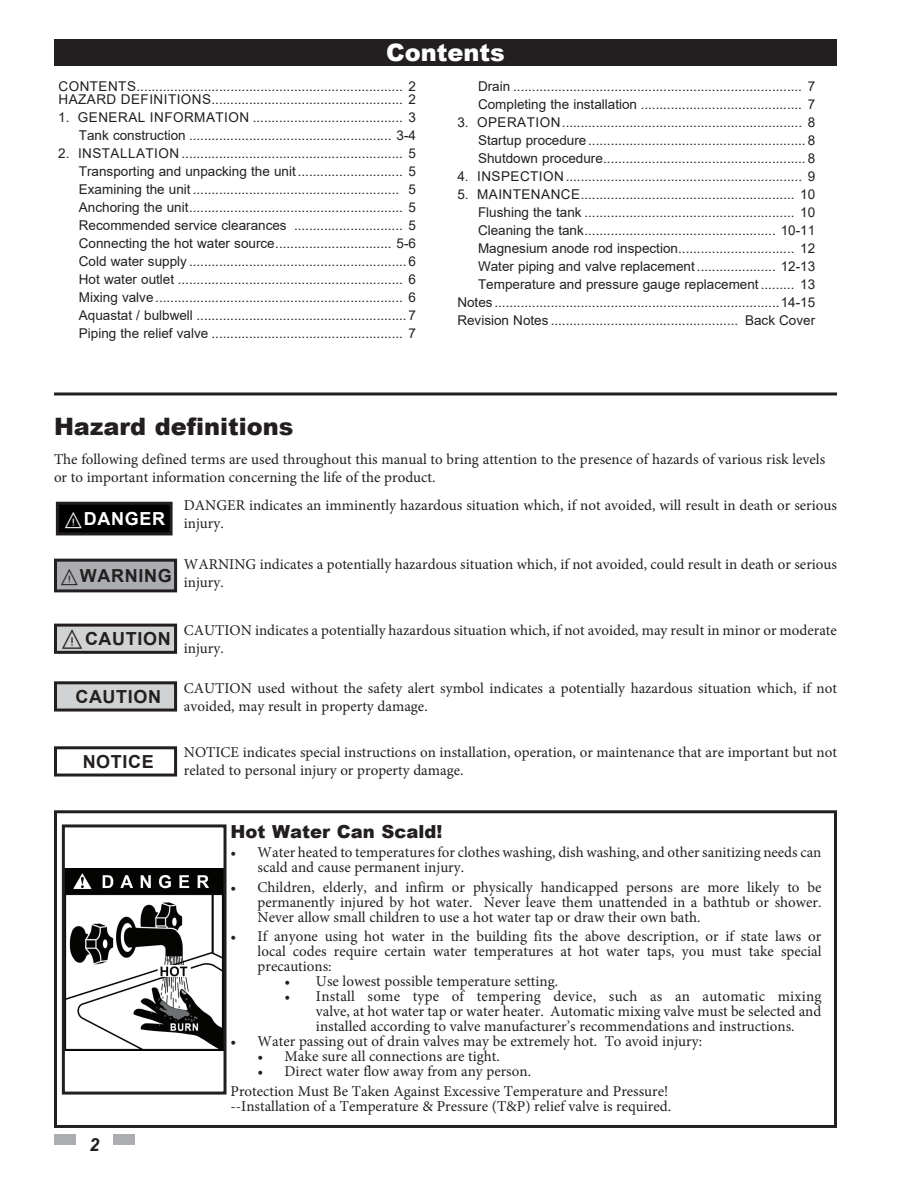
<style>
.page{position:relative;width:918px;height:1188px;background:#fff}
.page>*{position:absolute;margin:0;border:0;box-sizing:border-box;transform-origin:0 0}
.t1{font:900 24px "Arial";color:#231f20}
.t2{font:900 24px "Arial";color:#fff}
.t3{font:700 18px "Arial";letter-spacing:.035em;color:#231f20}
.t4{font:900 18px "Arial";color:#231f20}
.t5{font:700 18px "Arial";letter-spacing:.035em;color:#fff}
.t6{font:italic 700 18px "Arial";color:#231f20}
.t7{font:15px/15px "Minion Pro";color:#231f20}
.t8{font:13.5px "Arial";color:#231f20}
.t9{font:13.5px "Arial";letter-spacing:.035em;color:#231f20}
</style>
<div class="page">
<div style="left:113px;top:1134px;width:22px;height:10px;background:#acadb1"></div>
<div style="left:54px;top:1134px;width:22px;height:10px;background:#acadb1"></div>
<div style="left:56px;top:625px;width:120px;height:27px;background:#d1d2d4"></div>
<div style="left:54px;top:624px;width:123px;height:30px;border:3px solid #231f20"></div>
<div style="left:56px;top:683px;width:120px;height:27px;background:#d1d2d4"></div>
<div style="left:54px;top:681px;width:123px;height:31px;border:3px solid #231f20"></div>
<div style="left:54px;top:746px;width:123px;height:31px;border:3px solid #231f20"></div>
<div style="left:54px;top:39px;width:783px;height:26px;background:#231f20"></div>
<hr style="left:54px;top:392px;width:783px;height:3px;background:#231f20">
<div style="left:54px;top:810px;width:783px;height:318px;border:3px solid #231f20"></div>
<img style="left:66px;top:869px;width:157px;height:181px">
<div style="left:62px;top:824px;width:165px;height:271px;border:3px solid #231f20"></div>
<div style="left:56px;top:560px;width:120px;height:31px;background:#acadb1"></div>
<div style="left:54px;top:559px;width:123px;height:33px;border:3px solid #231f20"></div>
<div style="left:57px;top:503px;width:114px;height:31px;background:#000"></div>
<div style="left:56px;top:502px;width:117px;height:33px;border:3px solid #231f20"></div>
<p class="t2" style="left:386px;top:35px;width:120px">Contents</p>
<p class="t9" style="left:58px;top:77px;width:359px">CONTENTS....................................................................... 2</p>
<p class="t9" style="left:58px;top:90px;width:359px">HAZARD DEFINITIONS................................................... 2</p>
<p class="t9" style="left:58px;top:108px;width:359px">1. GENERAL INFORMATION ........................................ 3</p>
<p class="t8" style="left:79px;top:126px;width:339px">Tank construction ...................................................... 3-4</p>
<p class="t9" style="left:58px;top:144px;width:359px">2. INSTALLATION ........................................................... 5</p>
<p class="t8" style="left:79px;top:162px;width:339px">Transporting and unpacking the unit ............................ 5</p>
<p class="t8" style="left:79px;top:180px;width:339px">Examining the unit ....................................................... 5</p>
<p class="t8" style="left:79px;top:198px;width:339px">Anchoring the unit......................................................... 5</p>
<p class="t8" style="left:79px;top:216px;width:339px">Recommended service clearances ............................. 5</p>
<p class="t8" style="left:79px;top:234px;width:339px">Connecting the hot water source............................... 5-6</p>
<p class="t8" style="left:79px;top:252px;width:339px">Cold water supply ..........................................................6</p>
<p class="t8" style="left:79px;top:270px;width:339px">Hot water outlet ............................................................ 6</p>
<p class="t8" style="left:79px;top:288px;width:339px">Mixing valve.................................................................. 6</p>
<p class="t8" style="left:79px;top:306px;width:339px">Aquastat / bulbwell ........................................................ 7</p>
<p class="t8" style="left:79px;top:324px;width:339px">Piping the relief valve ................................................... 7</p>
<p class="t8" style="left:478px;top:77px;width:339px">Drain ............................................................................. 7</p>
<p class="t8" style="left:478px;top:95px;width:339px">Completing the installation ........................................... 7</p>
<p class="t9" style="left:457px;top:113px;width:359px">3. OPERATION................................................................ 8</p>
<p class="t8" style="left:478px;top:131px;width:339px">Startup procedure.......................................................... 8</p>
<p class="t8" style="left:478px;top:149px;width:339px">Shutdown procedure...................................................... 8</p>
<p class="t9" style="left:457px;top:167px;width:359px">4. INSPECTION............................................................... 9</p>
<p class="t9" style="left:457px;top:185px;width:359px">5. MAINTENANCE......................................................... 10</p>
<p class="t8" style="left:478px;top:203px;width:339px">Flushing the tank ........................................................ 10</p>
<p class="t8" style="left:478px;top:221px;width:339px">Cleaning the tank................................................... 10-11</p>
<p class="t8" style="left:478px;top:239px;width:339px">Magnesium anode rod inspection............................... 12</p>
<p class="t8" style="left:478px;top:257px;width:339px">Water piping and valve replacement ..................... 12-13</p>
<p class="t8" style="left:478px;top:275px;width:339px">Temperature and pressure gauge replacement ......... 13</p>
<p class="t8" style="left:457px;top:293px;width:359px">Notes ............................................................................14-15</p>
<p class="t8" style="left:457px;top:311px;width:359px">Revision Notes .................................................. Back Cover</p>
<p class="t1" style="left:54px;top:409px;width:241px">Hazard definitions</p>
<p class="t7" style="left:54px;top:450px;width:773px;line-height:18px">The following defined terms are used throughout this manual to bring attention to the presence of hazards of various risk levels or to important information concerning the life of the product.</p>
<p class="t5" style="left:63px;top:506px;width:104px">⚠DANGER</p>
<p class="t3" style="left:59px;top:563px;width:114px">⚠WARNING</p>
<p class="t3" style="left:60px;top:626px;width:112px">⚠CAUTION</p>
<p class="t3" style="left:75px;top:684px;width:87px">CAUTION</p>
<p class="t3" style="left:83px;top:749px;width:73px">NOTICE</p>
<p class="t7" style="left:184px;top:496px;width:655px;line-height:18px">DANGER indicates an imminently hazardous situation which, if not avoided, will result in death or serious injury.</p>
<p class="t7" style="left:184px;top:556px;width:655px;line-height:18px">WARNING indicates a potentially hazardous situation which, if not avoided, could result in death or serious injury.</p>
<p class="t7" style="left:184px;top:621px;width:655px;line-height:18px">CAUTION indicates a potentially hazardous situation which, if not avoided, may result in minor or moderate injury.</p>
<p class="t7" style="left:184px;top:679px;width:655px;line-height:18px">CAUTION used without the safety alert symbol indicates a potentially hazardous situation which, if not avoided, may result in property damage.</p>
<p class="t7" style="left:184px;top:743px;width:655px;line-height:18px">NOTICE indicates special instructions on installation, operation, or maintenance that are important but not related to personal injury or property damage.</p>
<p class="t6" style="left:89px;top:1132px;width:12px">2</p>
<p class="t4" style="left:231px;top:818px;width:213px">Hot Water Can Scald!</p>
<p class="t7" style="left:258px;top:845px;width:565px;text-indent:-27px">• Water heated to temperatures for clothes washing, dish washing, and other sanitizing needs can scald and cause permanent injury.</p>
<p class="t7" style="left:258px;top:880px;width:565px;text-align:justify;text-indent:-27px">• Children, elderly, and infirm or physically handicapped persons are more likely to be permanently injured by hot water. Never leave them unattended in a bathtub or shower.<br>Never allow small children to use a hot water tap or draw their own bath.</p>
<p class="t7" style="left:258px;top:929px;width:565px;text-align:justify;text-indent:-27px">• If anyone using hot water in the building fits the above description, or if state laws or local codes require certain water temperatures at hot water taps, you must take special precautions:</p>
<p class="t7" style="left:285px;top:974px;width:275px">• Use lowest possible temperature setting.</p>
<p class="t7" style="left:316px;top:989px;width:507px;text-align:justify;text-indent:-31px">• Install some type of tempering device, such as an automatic mixing valve, at hot water tap or water heater. Automatic mixing valve must be selected and installed according to valve manufacturer’s recommendations and instructions.</p>
<p class="t7" style="left:231px;top:1034px;width:473px">• Water passing out of drain valves may be extremely hot. To avoid injury:</p>
<p class="t7" style="left:258px;top:1049px;width:244px">• Make sure all connections are tight.</p>
<p class="t7" style="left:258px;top:1064px;width:275px">• Direct water flow away from any person.</p>
<p class="t7" style="left:231px;top:1084px;width:439px">Protection Must Be Taken Against Excessive Temperature and Pressure!</p>
<p class="t7" style="left:231px;top:1099px;width:442px">--Installation of a Temperature &amp; Pressure (T&amp;P) relief valve is required.</p>
</div>
